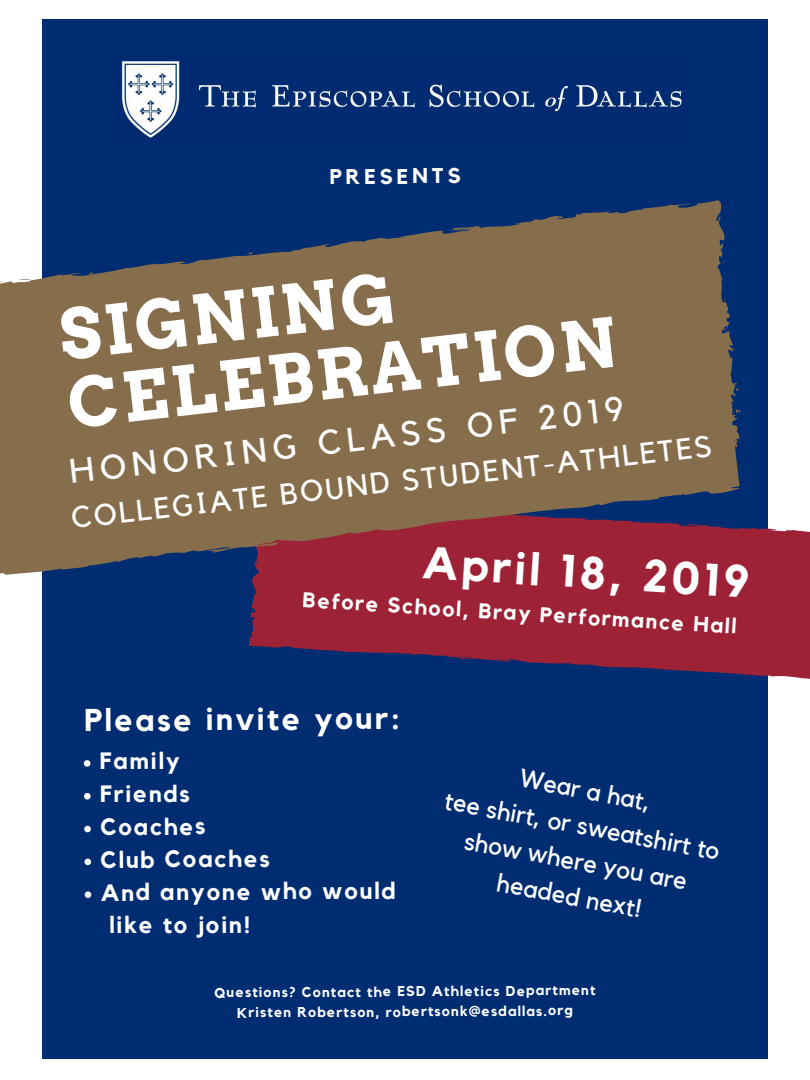
<style>
.page{position:relative;width:810px;height:1080px;background:#fff}
.page>*{position:absolute;margin:0;border:0;box-sizing:border-box;transform-origin:0 0}
.t1{font:700 67.94px/67.9px "Arvo";color:#fff}
.t2{font:700 45.31px "Kollektif";color:#fff}
.t3{font:33.94px "Kollektif";color:#fff}
.t4{font:700 31.38px "Kollektif";letter-spacing:.075em;color:#fff}
.t5{font:29.69px "Kollektif";color:#fff}
.t6{font:25.44px/35.6px "Kollektif";color:#fff;text-align:center}
.t7{font:700 23.5px "Kollektif";letter-spacing:.075em;color:#fff}
.t8{font:700 21.25px "Kollektif";letter-spacing:.185em;color:#fff}
.t9{font:700 14.12px/20.1px "Kollektif";letter-spacing:.075em;color:#fff;text-align:center}
</style>
<div class="page">
<div style="left:43px;top:19px;width:725px;height:1039px;background:#002d72"></div>
<svg style="left:84px;top:760px;width:6px;height:7px"></svg>
<svg style="left:84px;top:793px;width:7px;height:7px"></svg>
<svg style="left:84px;top:826px;width:7px;height:6px"></svg>
<svg style="left:84px;top:859px;width:7px;height:6px"></svg>
<svg style="left:85px;top:891px;width:6px;height:7px"></svg>
<svg style="left:249px;top:528px;width:561px;height:151px;fill:#9d2235"></svg>
<svg style="left:0;top:197px;width:754px;height:381px;fill:#866d4b"></svg>
<svg style="left:735px;top:405px;width:8px;height:10px"></svg>
<svg style="left:732px;top:382px;width:7px;height:11px"></svg>
<svg style="left:248px;top:252px;width:7px;height:3px"></svg>
<svg style="left:19px;top:278px;width:12px;height:3px"></svg>
<img style="left:121px;top:61px;width:563px;height:77px">
<h3 class="t8" style="left:330px;top:166px;width:133px">PRESENTS</h3>
<h1 class="t1" style="left:57px;top:301px;width:554px;rotate:-6deg">SIGNING<br>CELEBRATION</h1>
<h3 class="t3" style="left:68px;top:454px;width:559px;rotate:-6deg">HONORING CLASS OF 2019</h3>
<h3 class="t5" style="left:70px;top:502px;width:646px;rotate:-6deg">COLLEGIATE BOUND STUDENT-ATHLETES</h3>
<h2 class="t2" style="left:424px;top:540px;width:329px;rotate:4deg">April 18, 2019</h2>
<h3 class="t8" style="left:304px;top:588px;width:436px;rotate:4deg">Before School, Bray Performance Hall</h3>
<h3 class="t4" style="left:84px;top:705px;width:318px">Please invite your:</h3>
<h3 class="t7" style="left:100px;top:750px;width:82px">Family</h3>
<h3 class="t7" style="left:100px;top:783px;width:91px">Friends</h3>
<h3 class="t7" style="left:100px;top:816px;width:107px">Coaches</h3>
<h3 class="t7" style="left:101px;top:848px;width:171px">Club Coaches</h3>
<h3 class="t7" style="left:101px;top:881px;width:297px">And anyone who would</h3>
<h3 class="t7" style="left:109px;top:914px;width:143px">like to join!</h3>
<h3 class="t6" style="left:454px;top:750px;width:280px;rotate:10deg">Wear a hat,<br>tee shirt, or sweatshirt to show where you are headed next!</h3>
<p class="t9" style="left:214px;top:982px;width:383px">Questions? Contact the ESD Athletics Department<br>Kristen Robertson, robertsonk@esdallas.org</p>
</div>
